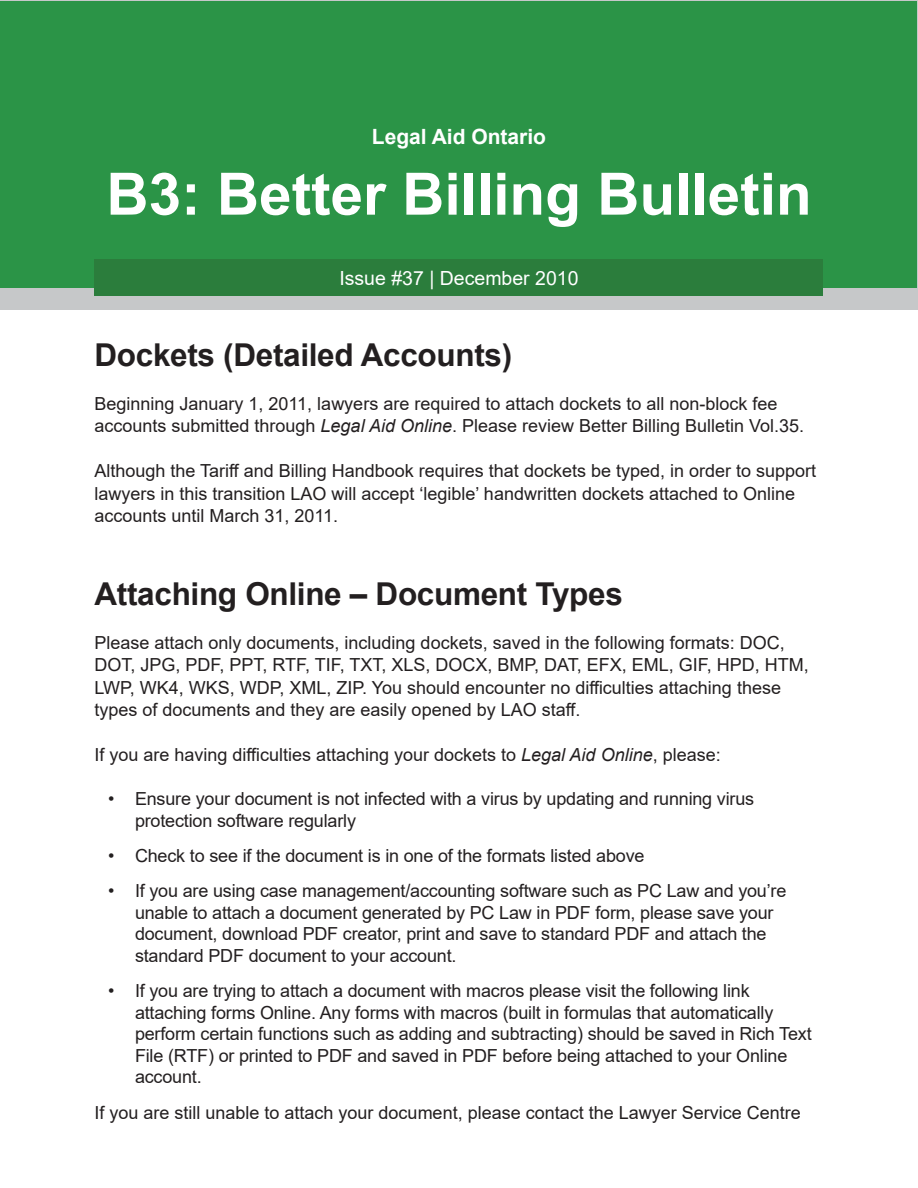
<style>
.page{position:relative;width:918px;height:1188px;background:#fff}
.page>*{position:absolute;margin:0;border:0;box-sizing:border-box;transform-origin:0 0}
.Heading_1__title_pag{font:700 58.5px "Arial";color:#fff}
.Heading_2{font:700 31.5px "Arial";letter-spacing:-.01em;color:#231f20}
.Heading_1__title_pag-2{font:700 21px "Arial";color:#fff}
.t1{font:19.5px "Arial";color:#fff}
.t2{font:18px/21.6px "Arial";letter-spacing:-.01em;color:#231f20}
.s1{font-style:italic}
</style>
<div class="page">
<div style="left:0;top:0;width:918px;height:310px;background:#c6c8c9"></div>
<div style="left:1px;top:1px;width:916px;height:286px;background:#2b9447"></div>
<div style="left:94px;top:259px;width:730px;height:37px;background:#2b7d3c"></div>
<h1 class="Heading_1__title_pag-2" style="left:372px;top:122px;width:176px">Legal Aid Ontario</h1>
<h1 class="Heading_1__title_pag" style="left:106px;top:153px;width:707px">B3: Better Billing Bulletin</h1>
<p class="t1" style="left:339px;top:264px;width:241px">Issue #37 | December 2010</p>
<h2 class="Heading_2" style="left:94px;top:333px;width:419px">Dockets (Detailed Accounts)</h2>
<p class="t2" style="left:94px;top:392px;width:711px;line-height:22.5px">Beginning January 1, 2011, lawyers are required to attach dockets to all non-block fee accounts submitted through <span class="s1">Legal Aid Online</span>. Please review Better Billing Bulletin Vol.35.</p>
<p class="t2" style="left:94px;top:460px;width:723px;line-height:22.5px">Although the Tariff and Billing Handbook requires that dockets be typed, in order to support lawyers in this transition LAO will accept ‘legible’ handwritten dockets attached to Online accounts until March 31, 2011.</p>
<h2 class="Heading_2" style="left:94px;top:572px;width:530px">Attaching Online – Document Types</h2>
<p class="t2" style="left:94px;top:631px;width:716px;line-height:22.5px">Please attach only documents, including dockets, saved in the following formats: DOC, DOT, JPG, PDF, PPT, RTF, TIF, TXT, XLS, DOCX, BMP, DAT, EFX, EML, GIF, HPD, HTM, LWP, WK4, WKS, WDP, XML, ZIP. You should encounter no difficulties attaching these types of documents and they are easily opened by LAO staff.</p>
<p class="t2" style="left:94px;top:744px;width:628px">If you are having difficulties attaching your dockets to <span class="s1">Legal Aid Online</span>, please:</p>
<p class="t2" style="left:135px;top:788px;width:621px;text-indent:-27px">• Ensure your document is not infected with a virus by updating and running virus protection software regularly</p>
<p class="t2" style="left:108px;top:845px;width:538px">• Check to see if the document is in one of the formats listed above</p>
<p class="t2" style="left:135px;top:880px;width:653px;text-indent:-27px">• If you are using case management/accounting software such as PC Law and you’re unable to attach a document generated by PC Law in PDF form, please save your document, download PDF creator, print and save to standard PDF and attach the standard PDF document to your account.</p>
<p class="t2" style="left:135px;top:980px;width:678px;text-indent:-27px">• If you are trying to attach a document with macros please visit the following link attaching forms Online. Any forms with macros (built in formulas that automatically perform certain functions such as adding and subtracting) should be saved in Rich Text File (RTF) or printed to PDF and saved in PDF before being attached to your Online account.</p>
<p class="t2" style="left:94px;top:1102px;width:708px">If you are still unable to attach your document, please contact the Lawyer Service Centre</p>
</div>
